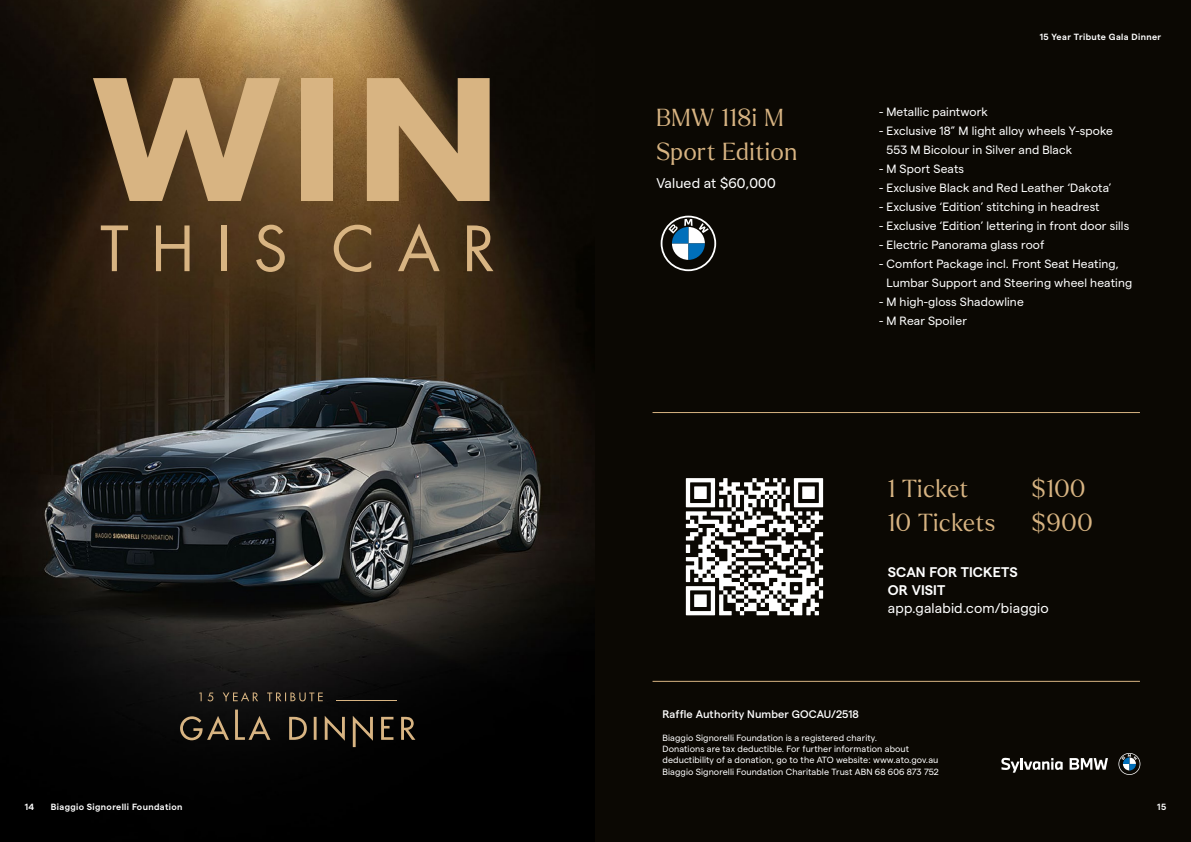
<style>
.page{position:relative;width:1191px;height:842px;background:#fff}
.page>*{position:absolute;margin:0;border:0;box-sizing:border-box;transform-origin:0 0}
.t1{font:700 163px "Futura Std";color:#d8b482}
.t2{font:60.6px "Futura Std";letter-spacing:.37em;color:#d8b482}
.t3{font:300 24px/34px "Larken";letter-spacing:.03em;color:#d8b482}
.t4{font:14px "Matter";letter-spacing:.01em;color:#fff}
.t5{font:600 14px/18px "Matter";letter-spacing:.01em;color:#fff}
.t6{font:12px/19px "Matter";letter-spacing:.01em;color:#fff}
.t7{font:500 11px "Matter";letter-spacing:.01em;color:#fff}
.t8{font:9px/10.8px "Matter";letter-spacing:.01em;color:#fff}
.t9{font:600 9px "Matter";letter-spacing:.04em;color:#fff}
</style>
<div class="page">
<img style="left:0;top:0;width:595px;height:842px">
<div style="left:595px;top:0;width:596px;height:842px;background:#0b0803"></div>
<img style="left:45px;top:378px;width:495px;height:225px">
<hr style="left:652px;top:412px;width:488px;height:1px;background:#d8b482">
<hr style="left:652px;top:681px;width:488px;height:1px;background:#d8b482">
<svg style="left:199px;top:692px;width:124px;height:9px"></svg>
<svg style="left:180px;top:709px;width:235px;height:38px"></svg>
<hr style="left:337px;top:700px;width:60px;height:1px;background:#d8b482">
<svg style="left:1001px;top:758px;width:61px;height:15px"></svg>
<svg style="left:1069px;top:758px;width:39px;height:12px"></svg>
<svg style="left:1118px;top:753px;width:22px;height:22px"></svg>
<svg style="left:686px;top:478px;width:137px;height:137px"></svg>
<svg style="left:660px;top:216px;width:56px;height:55px"></svg>
<h1 class="t1" style="left:95px;top:31px;width:406px">WIN</h1>
<h2 class="t2" style="left:100px;top:210px;width:396px">THIS CAR</h2>
<p class="t9" style="left:25px;top:800px;width:11px">14</p>
<p class="t9" style="left:51px;top:800px;width:133px">Biaggio Signorelli Foundation</p>
<h3 class="t3" style="left:656px;top:99px;width:142px">BMW 118i M<br>Sport Edition</h3>
<p class="t4" style="left:656px;top:172px;width:121px">Valued at $60,000</p>
<p class="t9" style="left:1039px;top:30px;width:123px">15 Year Tribute Gala Dinner</p>
<p class="t6" style="left:879px;top:102px;width:110px">- Metallic paintwork</p>
<p class="t6" style="left:886px;top:121px;width:228px;text-indent:-7px">- Exclusive 18” M light alloy wheels Y-spoke<br>553 M Bicolour in Silver and Black</p>
<p class="t6" style="left:879px;top:159px;width:87px">- M Sport Seats</p>
<p class="t6" style="left:879px;top:178px;width:234px">- Exclusive Black and Red Leather ‘Dakota’</p>
<p class="t6" style="left:879px;top:197px;width:222px">- Exclusive ‘Edition’ stitching in headrest</p>
<p class="t6" style="left:879px;top:216px;width:252px">- Exclusive ‘Edition’ lettering in front door sills</p>
<p class="t6" style="left:879px;top:235px;width:167px">- Electric Panorama glass roof</p>
<p class="t6" style="left:886px;top:254px;width:247px;text-indent:-7px">- Comfort Package incl. Front Seat Heating,<br>Lumbar Support and Steering wheel heating</p>
<p class="t6" style="left:879px;top:292px;width:146px">- M high-gloss Shadowline</p>
<p class="t6" style="left:879px;top:311px;width:89px">- M Rear Spoiler</p>
<h3 class="t3" style="left:888px;top:471px;width:82px">1 Ticket</h3>
<h3 class="t3" style="left:1032px;top:471px;width:55px">$100</h3>
<h3 class="t3" style="left:888px;top:505px;width:109px">10 Tickets</h3>
<h3 class="t3" style="left:1032px;top:505px;width:62px">$900</h3>
<p class="t5" style="left:888px;top:562px;width:131px">SCAN FOR TICKETS<br>OR VISIT</p>
<p class="t4" style="left:888px;top:598px;width:162px">app.galabid.com/biaggio</p>
<p class="t7" style="left:662px;top:705px;width:198px">Raffle Authority Number GOCAU/2518</p>
<p class="t8" style="left:662px;top:732px;width:277px">Biaggio Signorelli Foundation is a registered charity.<br>Donations are tax deductible. For further information about deductibility of a donation, go to the ATO website: www.ato.gov.au</p>
<p class="t8" style="left:662px;top:766px;width:278px">Biaggio Signorelli Foundation Charitable Trust ABN 68 606 873 752</p>
<p class="t9" style="left:1157px;top:800px;width:10px">15</p>
</div>
